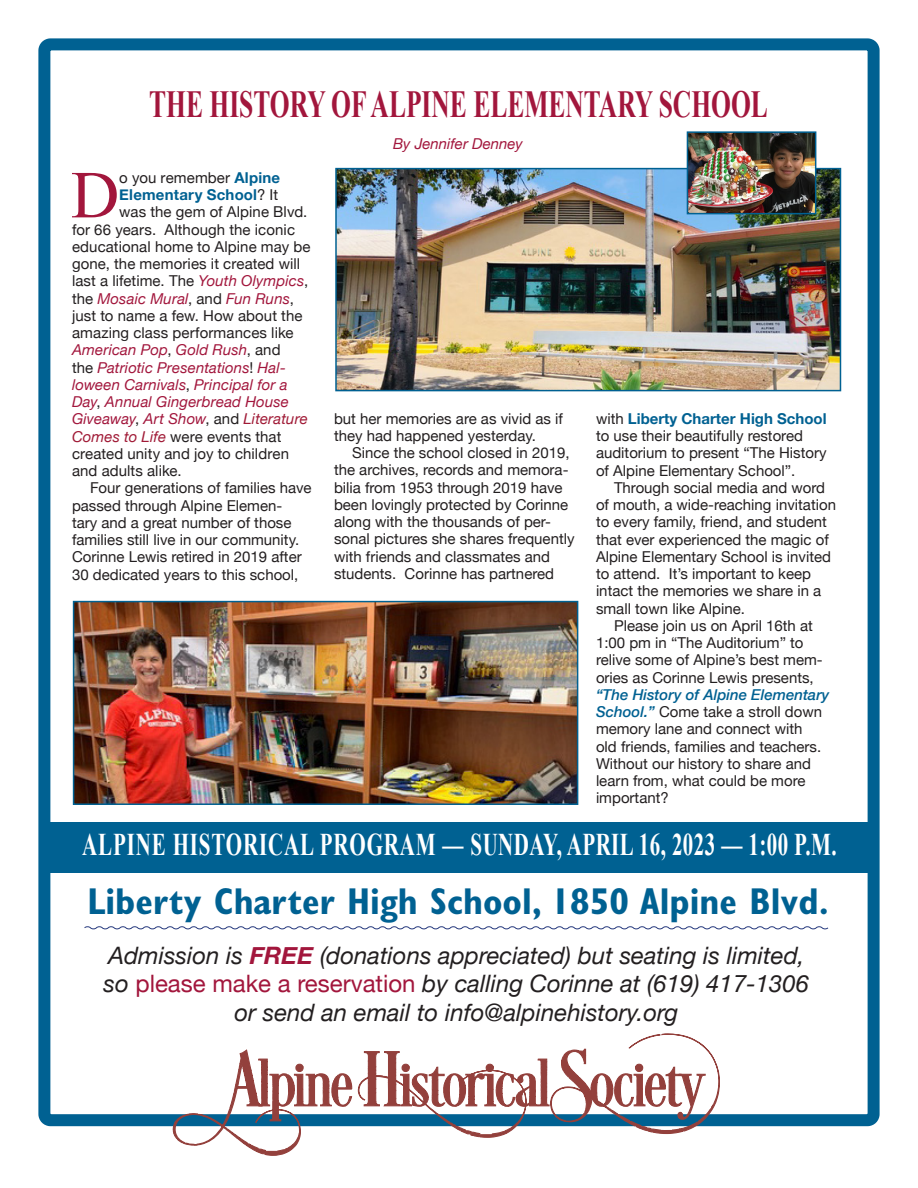
<style>
.page{position:relative;width:918px;height:1188px;background:#fff}
.page>*{position:absolute;margin:0;border:0;box-sizing:border-box;transform-origin:0 0}
.TEXT_DC{font:67.05px "Times New Roman";color:#a2163c}
.HD_all_caps{font:700 38.25px "Times New Roman";color:#a2163c;scale:.67 1}
.Default{font:700 condensed 37.5px "Gill Sans Std";color:#006192}
.HD_all_caps-2{font:700 31.5px "Times New Roman";letter-spacing:.04em;color:#fff;scale:.67 1}
.Default-2{font:italic 24px/28.5px "Helvetica Neue";color:#231f20;text-align:center}
.TEXT{font:15px/17.2px "Helvetica Neue";color:#231f20}
.TEXT_DC-2{font:15px "Helvetica Neue";letter-spacing:.005em;color:#231f20}
.TEXT_DC-3{font:italic 15px "Helvetica Neue";letter-spacing:.01em;color:#a2163c}
.TEXT_DC-4{font:700 15px "Helvetica Neue";letter-spacing:.015em;color:#006192}
.TEXT-2{font:italic 15px "Helvetica Neue";color:#a2163c}
.s1{font-weight:700;color:#006192}
.s2{font-weight:400;color:#231f20}
.s3{font-style:italic;color:#a2163c}
.s4{font-style:normal;color:#231f20}
.s5{color:#a01a36}
.s6{font-style:italic;color:#a01a36}
.s7{font-weight:500;font-style:italic;color:#006192}
.s8{font-weight:700;color:#a2163c}
.s9{font-style:normal;color:#a2163c}
</style>
<div class="page">
<div style="left:38px;top:38px;width:842px;height:1088px;border:12px solid #006192;border-radius:6px"></div>
<div style="left:50px;top:823px;width:819px;height:50px;background:#006192"></div>
<svg style="left:84px;top:926px;width:745px;height:4px"></svg>
<svg style="left:172px;top:1033px;width:549px;height:123px"></svg>
<img style="left:76px;top:604px;width:499px;height:198px">
<div style="left:73px;top:601px;width:505px;height:204px;border:2px solid #006192"></div>
<img style="left:338px;top:171px;width:500px;height:217px">
<div style="left:335px;top:168px;width:506px;height:223px;border:2px solid #006192"></div>
<img style="left:690px;top:134px;width:123px;height:77px">
<div style="left:687px;top:131px;width:129px;height:83px;border:2px solid #006192"></div>
<p class="HD_all_caps" style="left:149px;top:78px;width:925px">THE HISTORY OF ALPINE ELEMENTARY SCHOOL</p>
<p class="TEXT-2" style="left:393px;top:133px;width:131px">By Jennifer Denney</p>
<p class="TEXT_DC" style="left:71px;top:150px;width:50px">D</p>
<p class="TEXT_DC-2" style="left:119px;top:167px;width:162px">o you remember <span class="s1">Alpine</span></p>
<p class="TEXT_DC-4" style="left:119px;top:183px;width:160px">Elementary School<span class="s2">? It</span></p>
<p class="TEXT_DC-2" style="left:119px;top:201px;width:190px">was the gem of Alpine Blvd.</p>
<p class="TEXT_DC-2" style="left:72px;top:218px;width:225px">for 66 years. Although the iconic</p>
<p class="TEXT_DC-2" style="left:72px;top:236px;width:240px">educational home to Alpine may be</p>
<p class="TEXT_DC-2" style="left:72px;top:253px;width:230px">gone, the memories it created will</p>
<p class="TEXT_DC-2" style="left:72px;top:270px;width:238px">last a lifetime. The <span class="s3">Youth Olympics</span>,</p>
<p class="TEXT_DC-3" style="left:72px;top:287px;width:223px"><span class="s4">the</span> Mosaic Mural<span class="s4">, and</span> Fun Runs<span class="s4">,</span></p>
<p class="TEXT_DC-2" style="left:72px;top:305px;width:232px">just to name a few. How about the</p>
<p class="TEXT_DC-2" style="left:72px;top:322px;width:223px">amazing class performances like</p>
<p class="TEXT_DC-3" style="left:72px;top:339px;width:210px">American Pop<span class="s4">,</span> Gold Rush<span class="s4">, and</span></p>
<p class="TEXT_DC-3" style="left:72px;top:356px;width:215px"><span class="s4">the</span> Patriotic Presentations<span class="s4">!</span> Hal-</p>
<p class="TEXT_DC-3" style="left:72px;top:374px;width:217px">loween Carnivals<span class="s4">,</span> Principal for a</p>
<p class="TEXT_DC-3" style="left:72px;top:391px;width:218px">Day<span class="s4">,</span> Annual Gingerbread House</p>
<p class="TEXT_DC-3" style="left:72px;top:408px;width:238px">Giveaway<span class="s4">,</span> Art Show<span class="s4">, and</span> <span class="s5">Literature</span></p>
<p class="TEXT_DC-2" style="left:72px;top:425px;width:211px"><span class="s6">Comes to Life</span> were events that</p>
<p class="TEXT_DC-2" style="left:72px;top:443px;width:219px">created unity and joy to children</p>
<p class="TEXT_DC-2" style="left:72px;top:460px;width:111px">and adults alike.</p>
<p class="TEXT" style="left:72px;top:480px;width:241px;text-indent:18px">Four generations of families have passed through Alpine Elemen-<br>tary and a great number of those families still live in our community.<br>Corinne Lewis retired in 2019 after 30 dedicated years to this school,</p>
<p class="TEXT" style="left:334px;top:411px;width:230px">but her memories are as vivid as if they had happened yesterday.</p>
<p class="TEXT" style="left:334px;top:445px;width:242px;text-indent:18px">Since the school closed in 2019, the archives, records and memora&shy;bilia from 1953 through 2019 have been lovingly protected by Corinne along with the thousands of per&shy;sonal pictures she shares frequently with friends and classmates and students. Corinne has partnered</p>
<p class="TEXT" style="left:596px;top:411px;width:232px">with <span class="s1">Liberty Charter High School </span>to use their beautifully restored auditorium to present “The History of Alpine Elementary School”.</p>
<p class="TEXT" style="left:596px;top:480px;width:242px;text-indent:18px">Through social media and word of mouth, a wide-reaching invitation to every family, friend, and student that ever experienced the magic of<br>Alpine Elementary School is invited to attend. It’s important to keep intact the memories we share in a small town like Alpine.</p>
<p class="TEXT" style="left:596px;top:618px;width:235px;text-indent:18px">Please join us on April 16th at<br>1:00 pm in “The Auditorium” to relive some of Alpine’s best mem&shy;ories as Corinne Lewis presents, <span class="s7">“The History of Alpine Elementary<br>School.”</span> Come take a stroll down memory lane and connect with<br>old friends, families and teachers.<br>Without our history to share and learn from, what could be more important?</p>
<p class="HD_all_caps-2" style="left:82px;top:823px;width:1128px">ALPINE HISTORICAL PROGRAM — SUNDAY, APRIL 16, 2023 — 1:00 P.M.</p>
<p class="Default" style="left:87px;top:879px;width:743px">Liberty Charter High School, 1850 Alpine Blvd.</p>
<p class="Default-2" style="left:104px;top:942px;width:707px">Admission is <span class="s8">FREE</span> (donations appreciated) but seating is limited, so <span class="s9">please make a reservation</span> by calling Corinne at (619) 417-1306 or send an email to info@alpinehistory.org</p>
</div>
